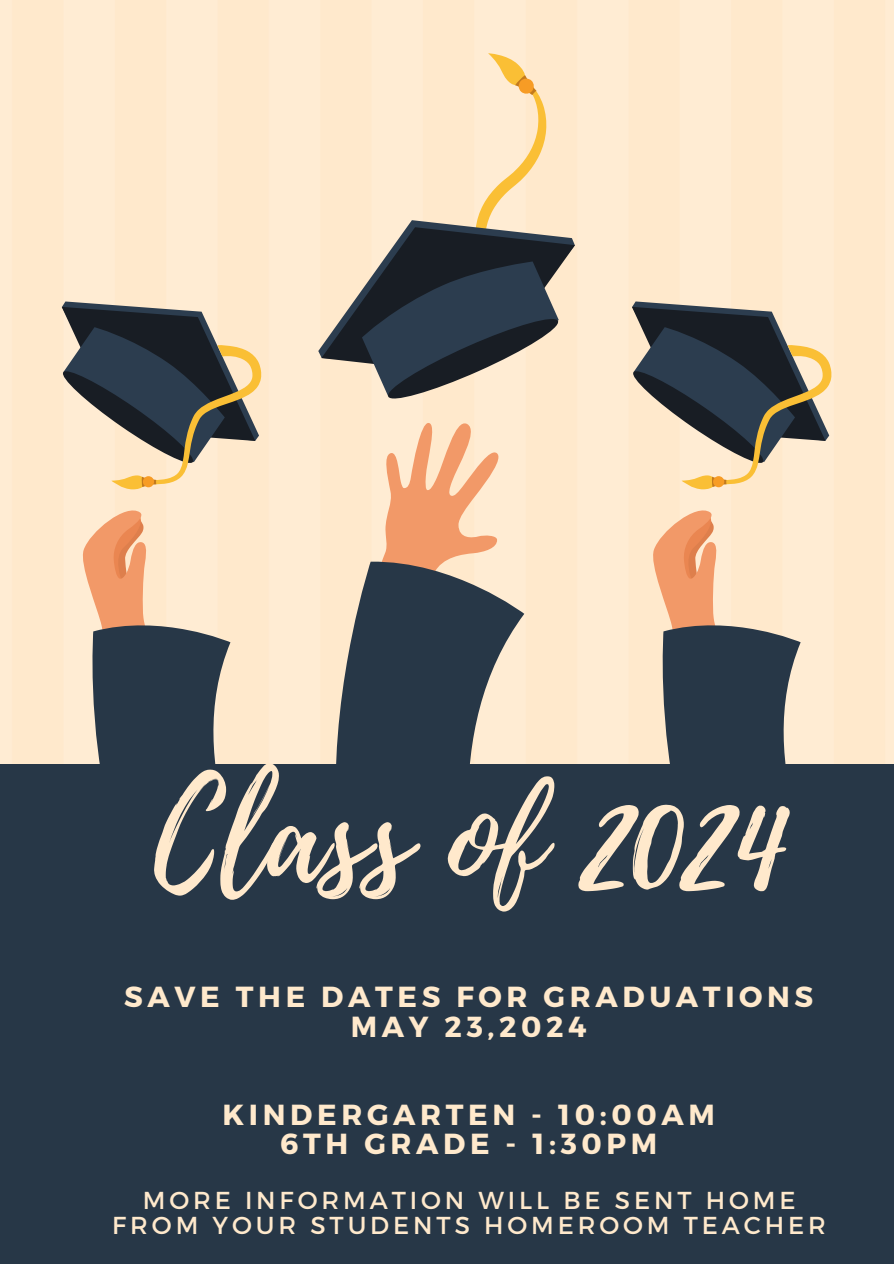
<style>
.page{position:relative;width:894px;height:1264px;background:#fff}
.page>*{position:absolute;margin:0;border:0;box-sizing:border-box;transform-origin:0 0}
.t1{font:132.3px "Playlist Script";color:#ffe9cc}
.t2{font:700 28.95px/29.2px "Montserrat";letter-spacing:.16em;color:#ffe9cc;text-align:center}
.t3{font:24.45px/24.8px "Montserrat";letter-spacing:.16em;color:#ffe9cc;text-align:center}
</style>
<div class="page">
<svg style="left:318px;top:53px;width:257px;height:350px;background:#b9ad9b"></svg>
<svg style="left:371px;top:418px;width:132px;height:142px;background:#f8c39e"></svg>
<svg style="left:332px;top:560px;width:192px;height:204px;background:#676b6e"></svg>
<svg style="left:60px;top:301px;width:201px;height:188px;background:#8a8579"></svg>
<div style="left:143px;top:476px;width:11px;height:11px;background:#f79c25;border-radius:50%"></div>
<svg style="left:79px;top:502px;width:151px;height:262px;background:#a19387"></svg>
<svg style="left:629px;top:301px;width:202px;height:188px;background:#8b8579"></svg>
<div style="left:712px;top:476px;width:12px;height:11px;background:#f79c25;border-radius:50%"></div>
<svg style="left:648px;top:502px;width:152px;height:262px;background:#a29386"></svg>
<div style="left:0;top:764px;width:893px;height:499px;background:#273747"></div>
<h1 class="t1" style="left:154px;top:741px;width:631px">Class of 2024</h1>
<p class="t2" style="left:124px;top:981px;width:690px">SAVE THE DATES FOR GRADUATIONS<br>MAY 23,2024</p>
<p class="t2" style="left:222px;top:1098px;width:493px">KINDERGARTEN - 10:00AM<br>6TH GRADE - 1:30PM</p>
<p class="t3" style="left:112px;top:1186px;width:715px">MORE INFORMATION WILL BE SENT HOME<br>FROM YOUR STUDENTS HOMEROOM TEACHER</p>
</div>
